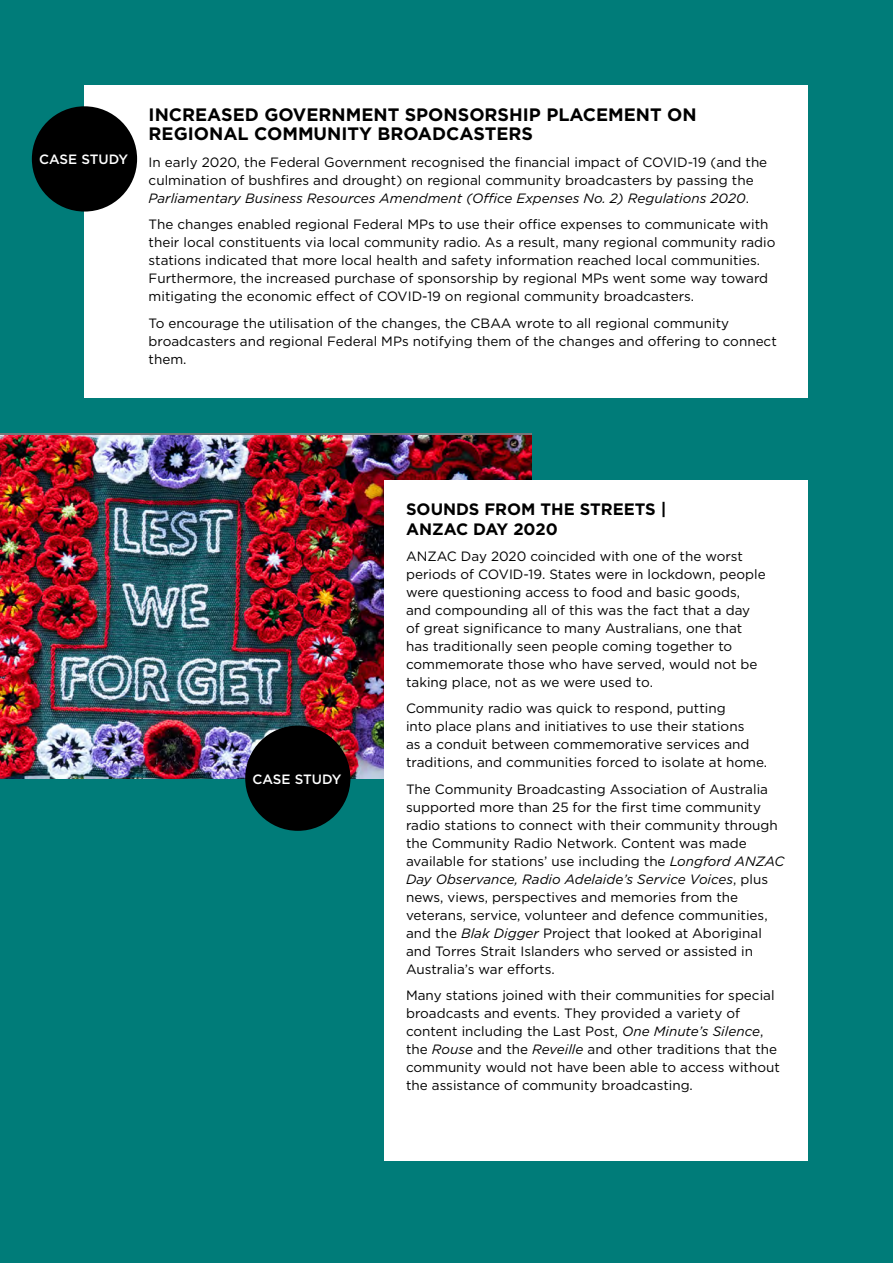
<style>
.page{position:relative;width:893px;height:1263px;background:#007c79}
.page>*{position:absolute;margin:0;border:0;box-sizing:border-box;transform-origin:0 0}
.t1{font:700 18px/19.5px "Gotham";color:#000}
.t2{font:700 16.5px/19.5px "Gotham";color:#000}
.t3{font:13.5px/18px "Gotham";color:#000}
.t4{font:500 13.5px "Gotham";color:#fff}
.s1{font-style:italic}
</style>
<div class="page">
<div style="left:85px;top:85px;width:723px;height:313px;background:#fff"></div>
<img style="left:0;top:435px;width:531px;height:343px">
<div style="left:32px;top:106px;width:105px;height:106px;background:#000;border-radius:50%"></div>
<div style="left:385px;top:480px;width:423px;height:681px;background:#fff"></div>
<div style="left:245px;top:725px;width:105px;height:106px;background:#000;border-radius:50%"></div>
<p class="t4" style="left:39px;top:151px;width:90px">CASE STUDY</p>
<h1 class="t1" style="left:149px;top:104px;width:550px">INCREASED GOVERNMENT SPONSORSHIP PLACEMENT ON<br>REGIONAL COMMUNITY BROADCASTERS</h1>
<p class="t3" style="left:149px;top:153px;width:620px">In early 2020, the Federal Government recognised the financial impact of COVID-19 (and the culmination of bushfires and drought) on regional community broadcasters by passing the<br><span class="s1">Parliamentary Business Resources Amendment (Office Expenses No. 2) Regulations 2020</span>.</p>
<p class="t3" style="left:149px;top:215px;width:628px">The changes enabled regional Federal MPs to use their office expenses to communicate with their local constituents via local community radio. As a result, many regional community radio stations indicated that more local health and safety information reached local communities.<br>Furthermore, the increased purchase of sponsorship by regional MPs went some way toward mitigating the economic effect of COVID-19 on regional community broadcasters.</p>
<p class="t3" style="left:149px;top:314px;width:630px">To encourage the utilisation of the changes, the CBAA wrote to all regional community broadcasters and regional Federal MPs notifying them of the changes and offering to connect them.</p>
<p class="t4" style="left:252px;top:770px;width:90px">CASE STUDY</p>
<p class="t2" style="left:406px;top:499px;width:262px">SOUNDS FROM THE STREETS |<br>ANZAC DAY 2020</p>
<p class="t3" style="left:406px;top:547px;width:361px">ANZAC Day 2020 coincided with one of the worst periods of COVID-19. States were in lockdown, people were questioning access to food and basic goods, and compounding all of this was the fact that a day of great significance to many Australians, one that has traditionally seen people coming together to commemorate those who have served, would not be taking place, not as we were used to.</p>
<p class="t3" style="left:406px;top:699px;width:363px">Community radio was quick to respond, putting<br>into place plans and initiatives to use their stations<br>as a conduit between commemorative services and traditions, and communities forced to isolate at home.</p>
<p class="t3" style="left:406px;top:780px;width:380px">The Community Broadcasting Association of Australia supported more than 25 for the first time community radio stations to connect with their community through the Community Radio Network. Content was made available for stations’ use including the <span class="s1">Longford ANZAC Day Observance, Radio Adelaide’s Service Voices</span>, plus news, views, perspectives and memories from the veterans, service, volunteer and defence communities, and the <span class="s1">Blak Digger</span> Project that looked at Aboriginal and Torres Strait Islanders who served or assisted in Australia’s war efforts.</p>
<p class="t3" style="left:406px;top:986px;width:375px">Many stations joined with their communities for special broadcasts and events. They provided a variety of content including the Last Post, <span class="s1">One Minute’s Silence</span>, the <span class="s1">Rouse</span> and the <span class="s1">Reveille</span> and other traditions that the community would not have been able to access without the assistance of community broadcasting.</p>
</div>
